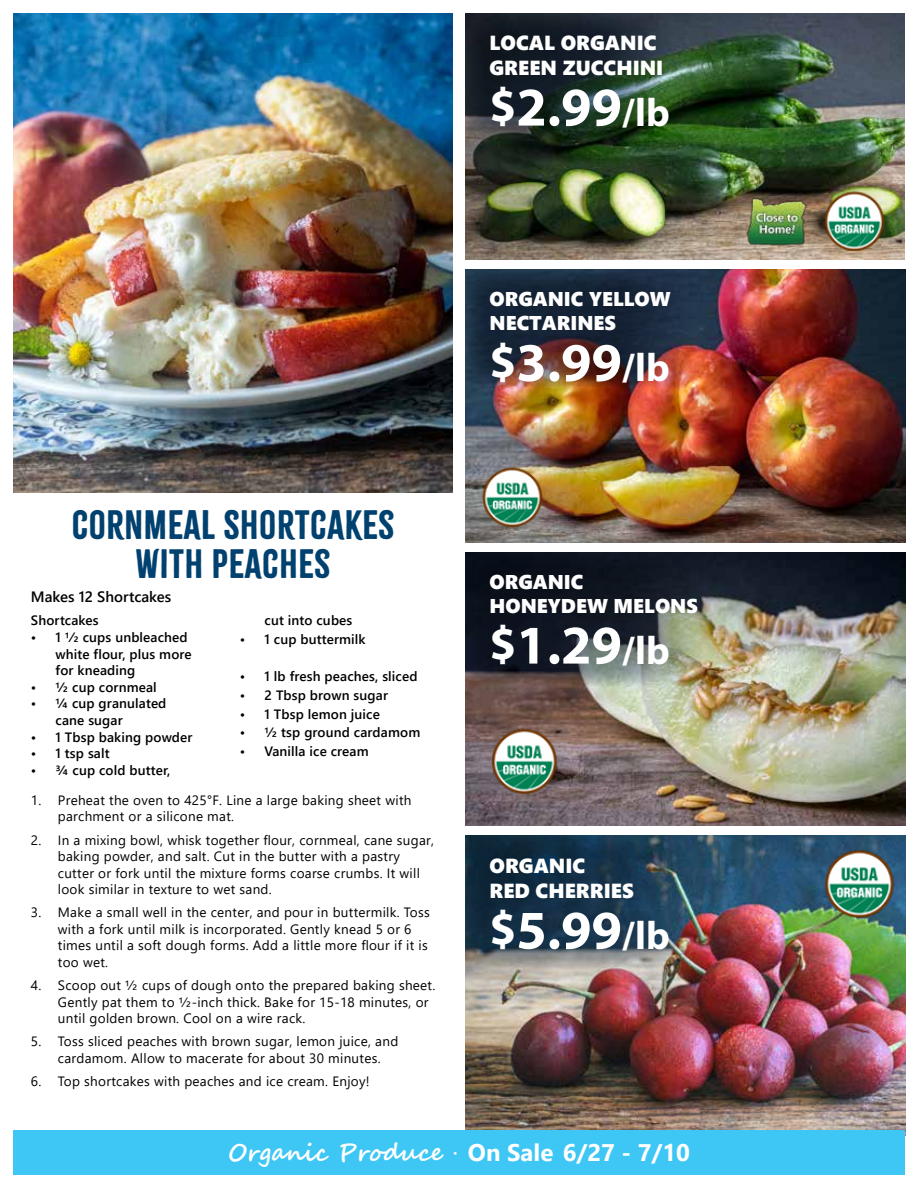
<style>
.page{position:relative;width:918px;height:1188px;background:#fff}
.page>*{position:absolute;margin:0;border:0;box-sizing:border-box;transform-origin:0 0}
.t1{font:700 54.9px "Myriad Pro";color:#fff}
.t2{font:36px/39px "Citrus Gothic Solid";letter-spacing:.02em;color:#01416f;text-align:center}
.t3{font:700 24px "Segoe UI";color:#fff}
.t4{font:20.4px/24.5px "Segoe UI Black";color:#fff}
.t5{font:19.95px/24px "Segoe UI Black";color:#fff}
.t6{font:600 15px "Segoe UI";color:#000}
.t7{font:13.5px/16.5px "Segoe UI";letter-spacing:.02em;color:#000}
.t8{font:600 13.5px/16.6px "Segoe UI";letter-spacing:.01em;color:#000}
.s1{font-size:48.45px}
.s2{font-size:39.75px}
.s3{font-family:"Segoe Script"}
.s4{font-family:"Segoe Script";font-weight:400}
</style>
<div class="page">
<img style="left:14px;top:13px;width:439px;height:479px">
<img style="left:466px;top:835px;width:439px;height:295px">
<img style="left:466px;top:269px;width:439px;height:274px">
<img style="left:466px;top:553px;width:439px;height:273px">
<img style="left:466px;top:14px;width:439px;height:245px">
<div style="left:14px;top:1130px;width:891px;height:45px;background:#3ec7f4"></div>
<img style="left:466px;top:835px;width:235px;height:133px">
<svg style="left:466px;top:553px;width:246px;height:133px;background:#31363a"></svg>
<img style="left:742px;top:192px;width:68px;height:57px">
<img style="left:823px;top:846px;width:73px;height:73px">
<img style="left:480px;top:464px;width:64px;height:64px">
<img style="left:489px;top:726px;width:71px;height:70px">
<img style="left:466px;top:269px;width:235px;height:118px">
<svg style="left:466px;top:14px;width:213px;height:126px;background:#1f2f2c"></svg>
<img style="left:823px;top:189px;width:64px;height:64px">
<h3 class="t4" style="left:489px;top:30px;width:175px">LOCAL ORGANIC<br>GREEN ZUCCHINI</h3>
<h1 class="t1" style="left:489px;top:71px;width:182px"><span class="s1">$</span>2.99<span class="s2">/lb</span></h1>
<h3 class="t5" style="left:489px;top:286px;width:183px">ORGANIC YELLOW<br>NECTARINES</h3>
<h2 class="t2" style="left:72px;top:506px;width:324px">CORNMEAL SHORTCAKES<br>WITH PEACHES</h2>
<p class="t6" style="left:31px;top:583px;width:142px">Makes 12 Shortcakes</p>
<p class="t8" style="left:31px;top:611px;width:69px">Shortcakes</p>
<p class="t8" style="left:56px;top:628px;width:138px;text-indent:-25px">• 1 1/2 cups unbleached white flour, plus more for kneading</p>
<p class="t8" style="left:31px;top:678px;width:127px">• ½ cup cornmeal</p>
<p class="t8" style="left:56px;top:694px;width:112px;text-indent:-25px">• ¼ cup granulated cane sugar</p>
<p class="t8" style="left:31px;top:727px;width:163px">• 1 Tbsp baking powder</p>
<p class="t8" style="left:31px;top:744px;width:80px">• 1 tsp salt</p>
<p class="t8" style="left:31px;top:761px;width:141px">• ¾ cup cold butter,</p>
<p class="t8" style="left:265px;top:611px;width:89px">cut into cubes</p>
<p class="t8" style="left:240px;top:630px;width:127px">• 1 cup buttermilk</p>
<p class="t8" style="left:240px;top:667px;width:179px">• 1 lb fresh peaches, sliced</p>
<p class="t8" style="left:240px;top:686px;width:150px">• 2 Tbsp brown sugar</p>
<p class="t8" style="left:240px;top:705px;width:142px">• 1 Tbsp lemon juice</p>
<p class="t8" style="left:240px;top:723px;width:182px">• ½ tsp ground cardamom</p>
<p class="t8" style="left:240px;top:742px;width:130px">• Vanilla ice cream</p>
<p class="t7" style="left:58px;top:791px;width:355px;text-indent:-27px">1. Preheat the oven to 425°F. Line a large baking sheet with parchment or a silicone mat.</p>
<p class="t7" style="left:58px;top:830px;width:378px;text-indent:-27px">2. In a mixing bowl, whisk together flour, cornmeal, cane sugar, baking powder, and salt. Cut in the butter with a pastry cutter or fork until the mixture forms coarse crumbs. It will look similar in texture to wet sand.</p>
<p class="t7" style="left:58px;top:903px;width:373px;text-indent:-27px">3. Make a small well in the center, and pour in buttermilk. Toss with a fork until milk is incorporated. Gently knead 5 or 6 times until a soft dough forms. Add a little more flour if it is too wet.</p>
<p class="t7" style="left:58px;top:976px;width:379px;text-indent:-27px">4. Scoop out ½ cups of dough onto the prepared baking sheet.<br>Gently pat them to ½-inch thick. Bake for 15-18 minutes, or until golden brown. Cool on a wire rack.</p>
<p class="t7" style="left:58px;top:1032px;width:342px;text-indent:-27px">5. Toss sliced peaches with brown sugar, lemon juice, and cardamom. Allow to macerate for about 30 minutes.</p>
<p class="t7" style="left:31px;top:1072px;width:340px">6. Top shortcakes with peaches and ice cream. Enjoy!</p>
<h1 class="t1" style="left:489px;top:327px;width:182px"><span class="s1">$</span>3.99<span class="s2">/lb</span></h1>
<h3 class="t5" style="left:489px;top:569px;width:210px">ORGANIC<br>HONEYDEW MELONS</h3>
<h1 class="t1" style="left:489px;top:609px;width:182px"><span class="s1">$</span>1.29<span class="s2">/lb</span></h1>
<h3 class="t4" style="left:489px;top:853px;width:146px">ORGANIC<br>RED CHERRIES</h3>
<h1 class="t1" style="left:489px;top:894px;width:182px"><span class="s1">$</span>5.99<span class="s2">/lb</span></h1>
<h3 class="t3" style="left:228px;top:1130px;width:463px"><span class="s3">Organic Produce</span> <span class="s4">·</span> On Sale 6/27 - 7/10</h3>
</div>
